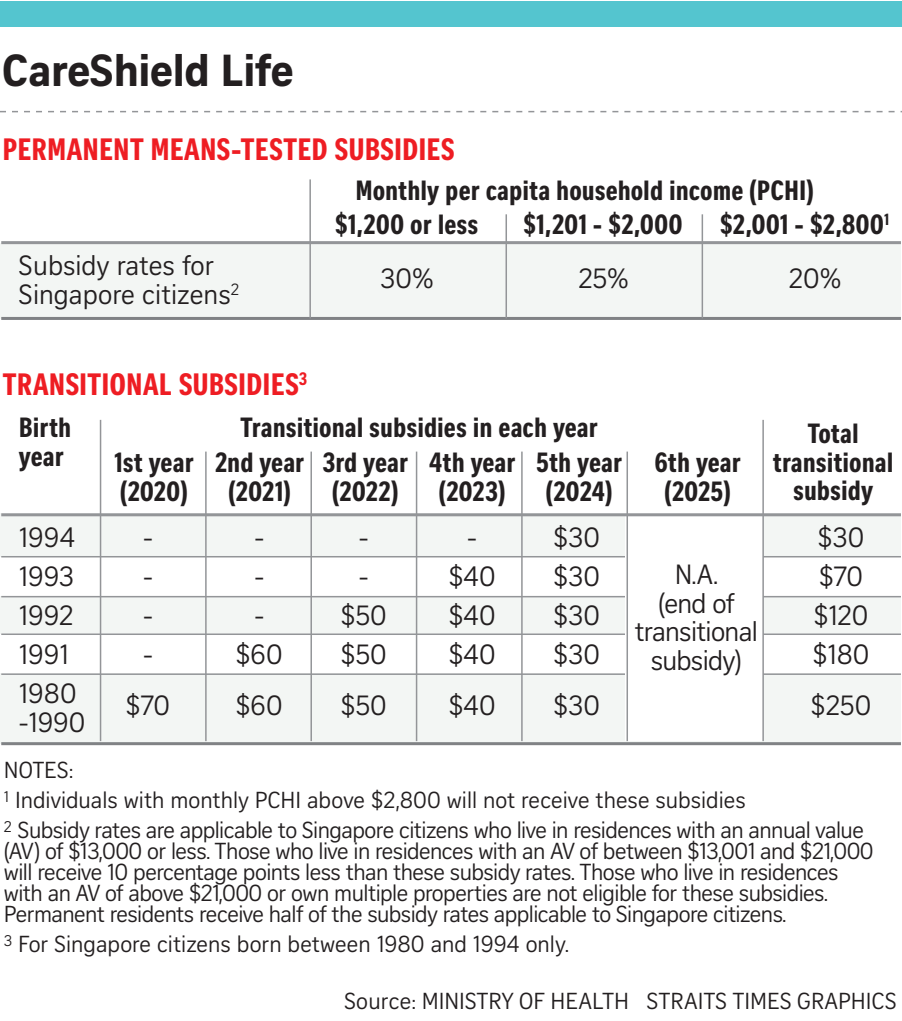
<style>
.page{position:relative;width:902px;height:1021px;background:#fff}
.page>*{position:absolute;margin:0;border:0;box-sizing:border-box;transform-origin:0 0}
.t1{font:700 43.5px "Curator Serp Text";letter-spacing:-.01em;color:#231f20}
.t2{font:30px "Curator Head Cond ST Bold";color:#ee1d23}
.t3{font:27px/28.5px "Curator Head Cond ST Bold";color:#231f20;text-align:center}
.t4{font:27px/39px "Curator Serp Text";color:#231f20}
.t5{font:27px/28.5px "Curator Serp Text";letter-spacing:-.025em;color:#231f20;text-align:center}
.t6{font:22.5px/21px "Curator Serp Text";letter-spacing:-.025em;color:#231f20}
.t7{font:22.5px "Curator Serp Text";color:#231f20}
.t8{font:22.5px "Curator Serp Text";letter-spacing:.01em;color:#231f20}
</style>
<div class="page">
<div style="left:0;top:243px;width:900px;height:75px;background:#f3f6f4"></div>
<div style="left:0;top:513px;width:900px;height:43px;background:#f3f6f4"></div>
<div style="left:0;top:596px;width:900px;height:38px;background:#f3f6f4"></div>
<div style="left:0;top:673px;width:900px;height:70px;background:#f3f6f4"></div>
<svg style="left:0;top:111px;width:901px;height:1px"></svg>
<div style="left:0;top:1px;width:901px;height:26px;background:#54c5cf"></div>
<hr style="left:1px;top:241px;width:899px;height:3px;background:#939598">
<hr style="left:1px;top:317px;width:899px;height:3px;background:#808285">
<hr style="left:309px;top:179px;width:2px;height:139px;background:#939598">
<hr style="left:505px;top:214px;width:2px;height:104px;background:#939598">
<hr style="left:701px;top:214px;width:2px;height:104px;background:#939598">
<hr style="left:1px;top:556px;width:899px;height:1px;background:#939598">
<hr style="left:1px;top:596px;width:899px;height:1px;background:#939598">
<hr style="left:1px;top:633px;width:899px;height:2px;background:#939598">
<hr style="left:1px;top:673px;width:899px;height:2px;background:#939598">
<hr style="left:100px;top:420px;width:1px;height:321px;background:#939598">
<hr style="left:205px;top:451px;width:2px;height:290px;background:#939598">
<hr style="left:310px;top:451px;width:2px;height:290px;background:#939598">
<hr style="left:416px;top:451px;width:1px;height:290px;background:#939598">
<hr style="left:521px;top:451px;width:1px;height:290px;background:#939598">
<div style="left:625px;top:515px;width:138px;height:226px;background:#fff"></div>
<hr style="left:626px;top:451px;width:2px;height:290px;background:#939598">
<hr style="left:762px;top:420px;width:1px;height:321px;background:#939598">
<hr style="left:1px;top:513px;width:899px;height:3px;background:#939598">
<hr style="left:1px;top:742px;width:899px;height:3px;background:#808285">
<h1 class="t1" style="left:2px;top:44px;width:293px">CareShield Life</h1>
<h2 class="t2" style="left:3px;top:133px;width:453px">PERMANENT MEANS-TESTED SUBSIDIES</h2>
<p class="t3" style="left:355px;top:176px;width:460px">Monthly per capita household income (PCHI)</p>
<p class="t4" style="left:19px;top:251px;width:221px;line-height:28.5px">Subsidy rates for<br>Singapore citizens<sup>2</sup></p>
<h2 class="t2" style="left:3px;top:368px;width:306px">TRANSITIONAL SUBSIDIES<sup>3</sup></h2>
<p class="t3" style="left:335px;top:211px;width:145px">$1,200 or less</p>
<p class="t3" style="left:523px;top:211px;width:161px">$1,201 - $2,000</p>
<p class="t3" style="left:719px;top:211px;width:171px">$2,001 - $2,800<sup>1</sup></p>
<p class="t4" style="left:380px;top:258px;width:55px">30%</p>
<p class="t4" style="left:578px;top:258px;width:52px">25%</p>
<p class="t4" style="left:788px;top:258px;width:54px">20%</p>
<p class="t3" style="left:19px;top:414px;width:54px">Birth</p>
<p class="t3" style="left:240px;top:414px;width:359px">Transitional subsidies in each year</p>
<p class="t3" style="left:19px;top:442px;width:46px">year</p>
<p class="t3" style="left:114px;top:448px;width:81px;text-align:left">1st year (2020)</p>
<p class="t3" style="left:215px;top:449px;width:91px">2nd year (2021)</p>
<p class="t3" style="left:322px;top:449px;width:87px">3rd year (2022)</p>
<p class="t3" style="left:429px;top:449px;width:88px">4th year (2023)</p>
<p class="t3" style="left:536px;top:449px;width:87px">5th year (2024)</p>
<p class="t3" style="left:654px;top:449px;width:88px">6th year (2025)</p>
<p class="t4" style="left:19px;top:518px;width:59px">1994<br>1993<br>1992<br>1991<br>1980</p>
<p class="t4" style="left:19px;top:702px;width:68px">-1990</p>
<p class="t4" style="left:143px;top:518px;width:11px;text-align:justify">- - - -</p>
<p class="t4" style="left:126px;top:686px;width:46px">$70</p>
<p class="t4" style="left:236px;top:518px;width:48px;text-align:center">-<br>-<br>- $60</p>
<p class="t4" style="left:236px;top:686px;width:48px">$60</p>
<p class="t4" style="left:341px;top:518px;width:48px;text-align:center">-<br>- $50 $50</p>
<p class="t4" style="left:341px;top:686px;width:48px">$50</p>
<p class="t4" style="left:448px;top:518px;width:48px;text-align:center">- $40 $40 $40</p>
<p class="t4" style="left:448px;top:686px;width:48px">$40</p>
<p class="t4" style="left:553px;top:518px;width:48px;text-align:justify">$30 $30 $30 $30</p>
<p class="t4" style="left:553px;top:686px;width:48px">$30</p>
<p class="t5" style="left:634px;top:560px;width:125px">N.A.<br>(end of transitional subsidy)</p>
<p class="t3" style="left:772px;top:420px;width:122px">Total transitional subsidy</p>
<p class="t4" style="left:812px;top:518px;width:58px">$30 $70 $120 $180</p>
<p class="t4" style="left:810px;top:686px;width:62px">$250</p>
<p class="t6" style="left:4px;top:754px;width:861px;line-height:30px">NOTES:<br><sup>1</sup> Individuals with monthly PCHI above $2,800 will not receive these subsidies<br><sup>2</sup> Subsidy rates are applicable to Singapore citizens who live in residences with an annual value</p>
<p class="t6" style="left:4px;top:840px;width:871px">(AV) of $13,000 or less. Those who live in residences with an AV of between $13,001 and $21,000 will receive 10 percentage points less than these subsidy rates. Those who live in residences with an AV of above $21,000 or own multiple properties are not eligible for these subsidies.<br>Permanent residents receive half of the subsidy rates applicable to Singapore citizens.</p>
<p class="t7" style="left:4px;top:930px;width:566px"><sup>3</sup> For Singapore citizens born between 1980 and 1994 only.</p>
<p class="t8" style="left:344px;top:988px;width:553px">Source: MINISTRY OF HEALTH STRAITS TIMES GRAPHICS</p>
</div>
